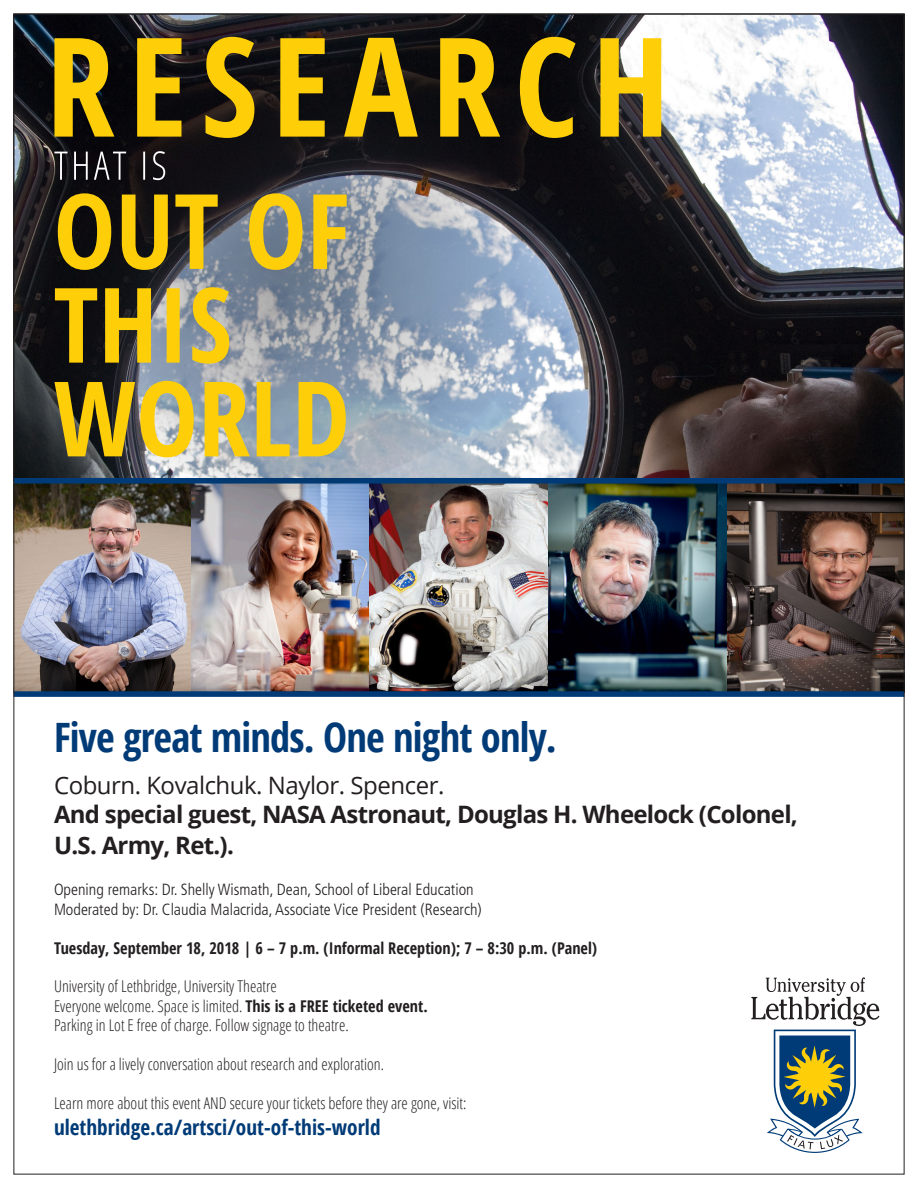
<style>
.page{position:relative;width:918px;height:1188px;background:#fff}
.page>*{position:absolute;margin:0;border:0;box-sizing:border-box;transform-origin:0 0}
.t1{font:700 condensed 40.5px "Open Sans";letter-spacing:-.02em;color:#003b77}
.t2{font:700 24px/30.3px "Open Sans";letter-spacing:-.03em;color:#231f20}
.t3{font:24px "Open Sans";letter-spacing:-.02em;color:#231f20}
.t4{font:700 condensed 21.3px "Open Sans";color:#003b77}
.t5{font:300 condensed 16.2px/19.5px "Open Sans";color:#231f20}
.t6{font:300 condensed 16.2px "Frutiger LT Std";color:#231f20}
.t7{font:700 condensed 16.2px "Open Sans";color:#231f20}
.s1{font-weight:700}
</style>
<div class="page">
<img style="left:16px;top:16px;width:886px;height:462px">
<svg style="left:751px;top:977px;width:128px;height:176px"></svg>
<img style="left:16px;top:484px;width:886px;height:207px">
<div style="left:14px;top:478px;width:890px;height:6px;background:#003b77"></div>
<div style="left:14px;top:691px;width:890px;height:6px;background:#003b77"></div>
<svg style="left:18px;top:37px;width:530px;height:452px;background:#6d7683"></svg>
<svg style="left:54px;top:151px;width:111px;height:29px;background:#363437"></svg>
<svg style="left:54px;top:381px;width:292px;height:76px;background:#bdaa4a"></svg>
<svg style="left:55px;top:287px;width:174px;height:77px;background:#9f8c35"></svg>
<svg style="left:58px;top:193px;width:289px;height:77px;background:#938132"></svg>
<svg style="left:54px;top:37px;width:607px;height:101px;background:#7c6612"></svg>
<p class="t1" style="left:54px;top:709px;width:504px">Five great minds. One night only.</p>
<p class="t3" style="left:54px;top:769px;width:392px">Coburn. Kovalchuk. Naylor. Spencer.</p>
<p class="t2" style="left:54px;top:799px;width:745px">And special guest, NASA Astronaut, Douglas H. Wheelock (Colonel,<br>U.S. Army, Ret.).</p>
<p class="t6" style="left:54px;top:880px;width:421px">Opening remarks: Dr. Shelly Wismath, Dean, School of Liberal Education</p>
<p class="t6" style="left:54px;top:900px;width:429px">Moderated by: Dr. Claudia Malacrida, Associate Vice President (Research)</p>
<p class="t7" style="left:54px;top:936px;width:545px">Tuesday, September 18, 2018 | 6 – 7 p.m. (Informal Reception); 7 – 8:30 p.m. (Panel)</p>
<p class="t5" style="left:54px;top:976px;width:224px">University of Lethbridge, University Theatre</p>
<p class="t5" style="left:54px;top:996px;width:375px">Everyone welcome. Space is limited. <span class="s1">This is a FREE ticketed event.<br></span>Parking in Lot E free of charge. Follow signage to theatre.</p>
<p class="t5" style="left:54px;top:1054px;width:332px">Join us for a lively conversation about research and exploration.</p>
<p class="t5" style="left:54px;top:1093px;width:414px">Learn more about this event AND secure your tickets before they are gone, visit:</p>
<p class="t4" style="left:54px;top:1112px;width:328px">ulethbridge.ca/artsci/out-of-this-world</p>
</div>
